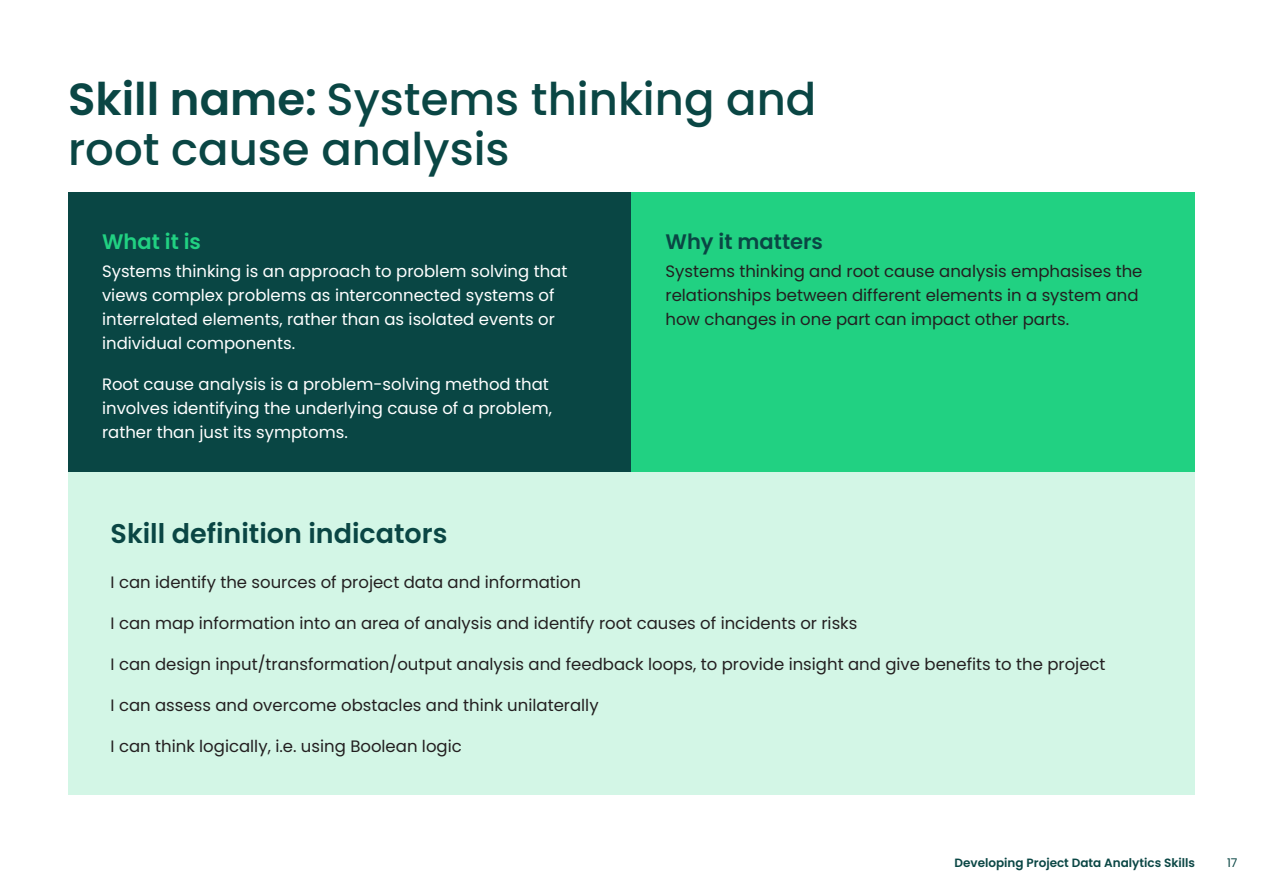
<style>
.page{position:relative;width:1263px;height:893px;background:#fff}
.page>*{position:absolute;margin:0;border:0;box-sizing:border-box;transform-origin:0 0}
.t1{font:500 45px/49.5px "Poppins";color:#0a4644}
.t2{font:600 27px "Poppins";color:#0a4644}
.t3{font:600 21px "Poppins";color:#0a4644}
.t4{font:600 21px "Poppins";color:#21d182}
.t5{font:16.5px/24px "Poppins";color:#231f20}
.t6{font:16.5px/24px "Poppins";color:#fff}
.t7{font:600 12px "Poppins";color:#0a4644}
.t8{font:12px "Poppins";color:#0a4644}
.s1{font-weight:600}
</style>
<div class="page">
<div style="left:68px;top:192px;width:563px;height:280px;background:#094644"></div>
<div style="left:631px;top:192px;width:564px;height:280px;background:#21d182"></div>
<div style="left:68px;top:472px;width:1127px;height:322px;background:#d3f6e6"></div>
<h1 class="t1" style="left:68px;top:75px;width:750px"><span class="s1">Skill name:</span> Systems thinking and root cause analysis</h1>
<p class="t4" style="left:102px;top:229px;width:101px">What it is</p>
<p class="t6" style="left:102px;top:259px;width:467px">Systems thinking is an approach to problem solving that views complex problems as interconnected systems of interrelated elements, rather than as isolated events or individual components.</p>
<p class="t6" style="left:102px;top:372px;width:451px">Root cause analysis is a problem-solving method that involves identifying the underlying cause of a problem, rather than just its symptoms.</p>
<p class="t3" style="left:665px;top:229px;width:159px">Why it matters</p>
<p class="t5" style="left:665px;top:259px;width:478px">Systems thinking and root cause analysis emphasises the relationships between different elements in a system and how changes in one part can impact other parts.</p>
<h2 class="t2" style="left:111px;top:518px;width:338px">Skill definition indicators</h2>
<p class="t5" style="left:111px;top:570px;width:472px">I can identify the sources of project data and information</p>
<p class="t5" style="left:111px;top:611px;width:748px">I can map information into an area of analysis and identify root causes of incidents or risks</p>
<p class="t5" style="left:111px;top:652px;width:996px">I can design input/transformation/output analysis and feedback loops, to provide insight and give benefits to the project</p>
<p class="t5" style="left:111px;top:693px;width:490px">I can assess and overcome obstacles and think unilaterally</p>
<p class="t5" style="left:111px;top:734px;width:353px">I can think logically, i.e. using Boolean logic</p>
<p class="t7" style="left:954px;top:856px;width:242px">Developing Project Data Analytics Skills</p>
<p class="t8" style="left:1227px;top:856px;width:12px">17</p>
</div>
